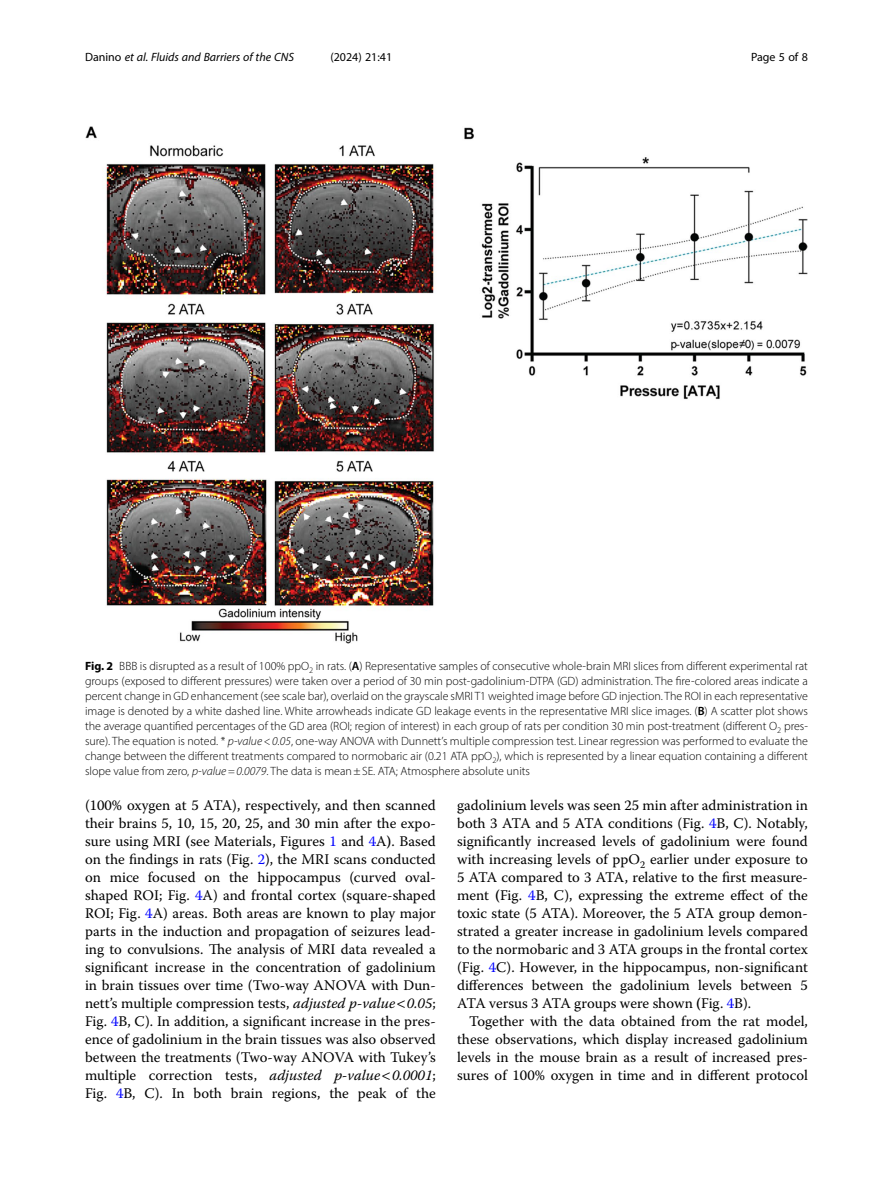
<style>
.page{position:relative;width:893px;height:1191px;background:#fff}
.page>*{position:absolute;margin:0;border:0;box-sizing:border-box;transform-origin:0 0}
.Body_Text{font:14.7px/18px "Warnock Pro";color:#000;text-align:justify}
.Body_Text_Indent{font:14.7px/18px "Warnock Pro";color:#000;text-align:justify}
.Figure_Caption{font:300 12px/15px "Myriad Pro";color:#000;text-align:justify}
.t1{font:italic 12px "Myriad Pro";color:#000}
.t2{font:12px "Myriad Pro";color:#000}
.s1{font-style:normal}
.s2{font-weight:700}
.s3{font-weight:600}
.s4{font-style:italic}
.s5{color:#00f}
</style>
<div class="page">
<img style="left:85px;top:126px;width:723px;height:517px">
<p class="t1" style="left:85px;top:50px;width:210px"><span class="s1">Danino</span> et al. Fluids and Barriers of the CNS</p>
<p class="t2" style="left:330px;top:50px;width:63px">(2024) 21:41</p>
<p class="t2" style="left:751px;top:50px;width:58px">Page 5 of 8</p>
<p class="Figure_Caption" style="left:85px;top:658px;width:724px"><span class="s2">Fig. 2</span> BBB is disrupted as a result of 100% ppO<sub>2</sub> in rats. (<span class="s3">A</span>) Representative samples of consecutive whole-brain MRI slices from different experimental rat groups (exposed to different pressures) were taken over a period of 30 min post-gadolinium-DTPA (GD) administration. The fire-colored areas indicate a percent change in GD enhancement (see scale bar), overlaid on the grayscale sMRI T1 weighted image before GD injection. The ROI in each representative image is denoted by a white dashed line. White arrowheads indicate GD leakage events in the representative MRI slice images. (<span class="s3">B</span>) A scatter plot shows the average quantified percentages of the GD area (ROI; region of interest) in each group of rats per condition 30 min post-treatment (different O<sub>2</sub> pres&shy;sure). The equation is noted. * <span class="s4">p-value&lt;0.05</span>, one-way ANOVA with Dunnett’s multiple compression test. Linear regression was performed to evaluate the change between the different treatments compared to normobaric air (0.21 ATA ppO<sub>2</sub>), which is represented by a linear equation containing a different slope value from zero, <span class="s4">p-value=0.0079</span>. The data is mean±SE. ATA; Atmosphere absolute units</p>
<p class="Body_Text" style="left:85px;top:796px;width:352px">(100% oxygen at 5 ATA), respectively, and then scanned their brains 5, 10, 15, 20, 25, and 30 min after the expo&shy;sure using MRI <span class="s3">(</span>see Materials, Figures <span class="s5">1</span> and <span class="s5">4</span>A<span class="s3">)</span>. Based on the findings in rats (Fig. <span class="s5">2</span>), the MRI scans conducted on mice focused on the hippocampus (curved oval&shy;shaped ROI; Fig. <span class="s5">4</span>A) and frontal cortex (square-shaped ROI; Fig. <span class="s5">4</span>A) areas. Both areas are known to play major parts in the induction and propagation of seizures lead&shy;ing to convulsions. The analysis of MRI data revealed a significant increase in the concentration of gadolinium in brain tissues over time (Two-way ANOVA with Dun&shy;nett’s multiple compression tests, <span class="s4">adjusted p-value 0.05</span>; Fig. <span class="s5">4</span>B, C). In addition, a significant increase in the pres&shy;ence of gadolinium in the brain tissues was also observed between the treatments (Two-way ANOVA with Tukey’s multiple correction tests, <span class="s4">adjusted p-value 0.0001</span>; Fig. <span class="s5">4</span>B, C). In both brain regions, the peak of the</p>
<p class="Body_Text" style="left:457px;top:796px;width:352px">gadolinium levels was seen 25 min after administration in both 3 ATA and 5 ATA conditions (Fig. <span class="s5">4</span>B, C). Notably, significantly increased levels of gadolinium were found with increasing levels of ppO<sub>2</sub> earlier under exposure to 5 ATA compared to 3 ATA, relative to the first measure&shy;ment <span class="s3">(</span>Fig. <span class="s5">4</span>B, C), expressing the extreme effect of the toxic state (5 ATA). Moreover, the 5 ATA group demon&shy;strated a greater increase in gadolinium levels compared to the normobaric and 3 ATA groups in the frontal cortex (Fig. <span class="s5">4</span>C). However, in the hippocampus, non-significant differences between the gadolinium levels between 5<br>ATA versus 3 ATA groups were shown <span class="s3">(</span>Fig. <span class="s5">4</span>B).</p>
<p class="Body_Text_Indent" style="left:457px;top:1012px;width:352px;text-indent:12px">Together with the data obtained from the rat model, these observations, which display increased gadolinium levels in the mouse brain as a result of increased pres&shy;sures of 100% oxygen in time and in different protocol</p>
</div>
